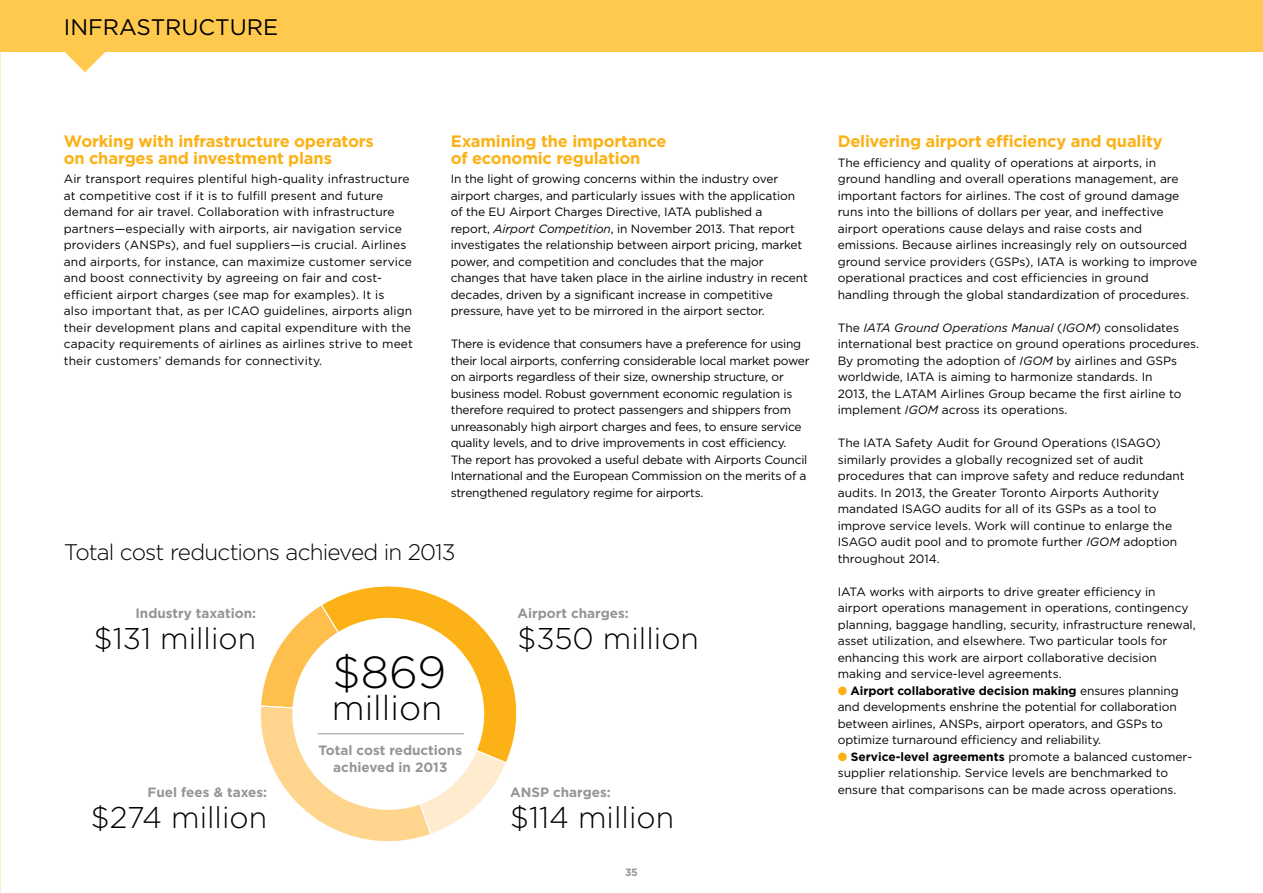
<style>
.page{position:relative;width:1263px;height:893px;background:#fff}
.page>*{position:absolute;margin:0;border:0;box-sizing:border-box;transform-origin:0 0}
.t1{font:300 44.85px "Gotham";color:#000}
.t2{font:300 34.5px "Gotham";color:#000}
.t3{font:300 30px "Gotham";color:#000}
.t4{font:300 22.5px "Gotham";letter-spacing:-.04em;color:#000}
.t5{font:22.5px "Gotham";color:#000}
.t6{font:700 16.5px/16.5px "Gotham";letter-spacing:-.015em;color:#fcb116}
.t7{font:700 13.5px/16.5px "Gotham";color:#939598;text-align:center}
.t8{font:12px/16.5px "Gotham";color:#000}
.t9{font:12px/16.5px "Gotham";letter-spacing:-.02em;color:#000}
.t10{font:700 10.5px "Gotham";color:#939598}
.s1{font-style:italic}
.s2{color:#fcb116}
.s3{font-weight:700}
</style>
<div class="page">
<svg style="left:260px;top:586px;width:257px;height:256px"></svg>
<svg style="left:279px;top:604px;width:219px;height:219px"></svg>
<hr style="left:318px;top:733px;width:146px;height:1px;background:#939598">
<svg style="left:64px;top:51px;width:42px;height:21px"></svg>
<div style="left:0;top:0;width:1263px;height:51px;background:#ffc94e"></div>
<h3 class="t5" style="left:64px;top:15px;width:15px">infra</h3>
<h3 class="t5" style="left:137px;top:15px;width:31px">structure</h3>
<h3 class="t6" style="left:64px;top:133px;width:312px">Working with infrastructure operators on charges and investment plans</h3>
<p class="t8" style="left:64px;top:170px;width:351px">Air transport requires plentiful high-quality infrastructure at competitive cost if it is to fulfill present and future demand for air travel. Collaboration with infrastructure partners—especially with airports, air navigation service providers (ANSPs), and fuel suppliers—is crucial. Airlines and airports, for instance, can maximize customer service and boost connectivity by agreeing on fair and cost&shy;efficient airport charges (see map for examples). It is<br>also important that, as per ICAO guidelines, airports align their development plans and capital expenditure with the capacity requirements of airlines as airlines strive to meet their customers’ demands for connectivity.</p>
<h3 class="t6" style="left:451px;top:133px;width:217px">Examining the importance of economic regulation</h3>
<p class="t8" style="left:451px;top:170px;width:359px">In the light of growing concerns within the industry over airport charges, and particularly issues with the application of the EU Airport Charges Directive, IATA published a<br>report, <span class="s1">Airport Competition</span>, in November 2013. That report investigates the relationship between airport pricing, market power, and competition and concludes that the major changes that have taken place in the airline industry in recent decades, driven by a significant increase in competitive pressure, have yet to be mirrored in the airport sector.</p>
<p class="t9" style="left:451px;top:335px;width:360px">There is evidence that consumers have a preference for using their local airports, conferring considerable local market power on airports regardless of their size, ownership structure, or business model. Robust government economic regulation is therefore required to protect passengers and shippers from unreasonably high airport charges and fees, to ensure service quality levels, and to drive improvements in cost efficiency.<br>The report has provoked a useful debate with Airports Council International and the European Commission on the merits of a strengthened regulatory regime for airports.</p>
<h3 class="t4" style="left:64px;top:540px;width:393px">Total cost reductions achieved in 2013</h3>
<p class="t7" style="left:135px;top:604px;width:122px">I ndustry taxation:</p>
<h3 class="t3" style="left:94px;top:622px;width:164px">$131 million</h3>
<p class="t7" style="left:148px;top:783px;width:121px">Fuel fees &amp; taxes:</p>
<h3 class="t3" style="left:91px;top:801px;width:178px">$274 million</h3>
<h1 class="t1" style="left:332px;top:648px;width:115px">$869</h1>
<h2 class="t2" style="left:332px;top:689px;width:112px">million</h2>
<p class="t7" style="left:319px;top:742px;width:145px">Total cost reductions achieved in 2013</p>
<p class="t7" style="left:517px;top:604px;width:113px">Airport charges:</p>
<h3 class="t3" style="left:517px;top:622px;width:183px">$350 million</h3>
<p class="t7" style="left:510px;top:783px;width:102px">ANSP charges:</p>
<h3 class="t3" style="left:510px;top:801px;width:165px">$114 million</h3>
<p class="t10" style="left:625px;top:866px;width:14px">35</p>
<h3 class="t6" style="left:838px;top:133px;width:326px">Delivering airport efficiency and quality</h3>
<p class="t8" style="left:838px;top:154px;width:361px">The efficiency and quality of operations at airports, in ground handling and overall operations management, are important factors for airlines. The cost of ground damage runs into the billions of dollars per year, and ineffective airport operations cause delays and raise costs and emissions. Because airlines increasingly rely on outsourced ground service providers (GSPs), IATA is working to improve operational practices and cost efficiencies in ground handling through the global standardization of procedures.</p>
<p class="t8" style="left:838px;top:319px;width:363px">The <span class="s1">IATA Ground Operations Manual</span> (<span class="s1">IGOM</span>) consolidates international best practice on ground operations procedures.<br>By promoting the adoption of <span class="s1">IGOM</span> by airlines and GSPs worldwide, IATA is aiming to harmonize standards. In<br>2013, the LATAM Airlines Group became the first airline to implement <span class="s1">IGOM</span> across its operations.</p>
<p class="t8" style="left:838px;top:434px;width:348px">The IATA Safety Audit for Ground Operations (ISAGO) similarly provides a globally recognized set of audit procedures that can improve safety and reduce redundant audits. In 2013, the Greater Toronto Airports Authority mandated ISAGO audits for all of its GSPs as a tool to improve service levels. Work will continue to enlarge the ISAGO audit pool and to promote further <span class="s1">IGOM</span> adoption throughout 2014.</p>
<p class="t8" style="left:838px;top:583px;width:359px">IATA works with airports to drive greater efficiency in airport operations management in operations, contingency planning, baggage handling, security, infrastructure renewal, asset utilization, and elsewhere. Two particular tools for enhancing this work are airport collaborative decision making and service-level agreements.</p>
<p class="t8" style="left:838px;top:682px;width:343px"><span class="s2">●</span> <span class="s3">Airport collaborative decision making</span> ensures planning and developments enshrine the potential for collaboration between airlines, ANSPs, airport operators, and GSPs to optimize turnaround efficiency and reliability.</p>
<p class="t8" style="left:838px;top:748px;width:356px"><span class="s2">●</span> <span class="s3">Service-level agreements</span> promote a balanced customer&shy;supplier relationship. Service levels are benchmarked to ensure that comparisons can be made across operations.</p>
</div>
